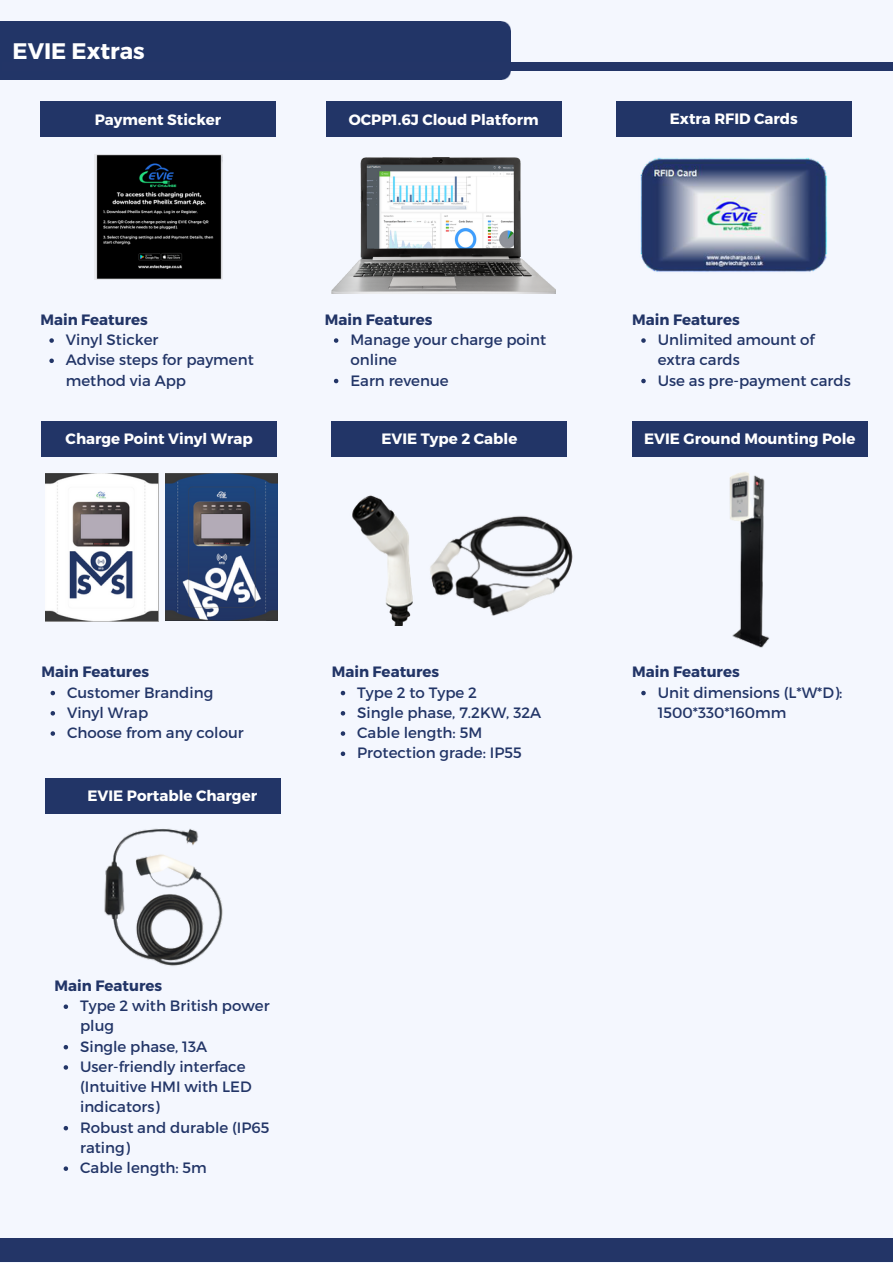
<style>
.page{position:relative;width:893px;height:1264px;background:#fff}
.page>*{position:absolute;margin:0;border:0;box-sizing:border-box;transform-origin:0 0}
.t1{font:700 22.5px "Montserrat";color:#fff}
.t2{font:15px/20.2px "Montserrat";color:#223567}
.t3{font:700 15px "Montserrat";color:#fff}
.t4{font:700 15px "Montserrat";color:#223567}
</style>
<div class="page">
<div style="left:0;top:0;width:892px;height:1262px;background:#f4f7fe"></div>
<div style="left:0;top:1238px;width:892px;height:23px;background:#233567"></div>
<div style="left:0;top:21px;width:510px;height:59px;background:#223567"></div>
<img style="left:708px;top:465px;width:83px;height:183px">
<img style="left:98px;top:826px;width:128px;height:142px">
<img style="left:320px;top:487px;width:152px;height:138px">
<img style="left:425px;top:489px;width:152px;height:135px">
<div style="left:3px;top:63px;width:889px;height:8px;background:#233567"></div>
<div style="left:632px;top:421px;width:235px;height:35px;background:#223567"></div>
<div style="left:46px;top:778px;width:234px;height:35px;background:#223567"></div>
<div style="left:332px;top:421px;width:234px;height:35px;background:#223567"></div>
<div style="left:616px;top:101px;width:235px;height:35px;background:#223567"></div>
<img style="left:632px;top:145px;width:198px;height:137px">
<div style="left:42px;top:421px;width:234px;height:35px;background:#223567"></div>
<img style="left:46px;top:474px;width:112px;height:147px">
<img style="left:166px;top:474px;width:111px;height:147px">
<div style="left:40px;top:102px;width:235px;height:34px;background:#223567"></div>
<img style="left:94px;top:154px;width:128px;height:125px">
<svg style="left:641px;top:690px;width:4px;height:5px"></svg>
<svg style="left:64px;top:1004px;width:4px;height:4px"></svg>
<svg style="left:64px;top:1044px;width:4px;height:5px"></svg>
<svg style="left:64px;top:1065px;width:4px;height:4px"></svg>
<svg style="left:64px;top:1125px;width:4px;height:5px"></svg>
<svg style="left:64px;top:1166px;width:4px;height:4px"></svg>
<svg style="left:341px;top:690px;width:4px;height:5px"></svg>
<svg style="left:341px;top:711px;width:4px;height:4px"></svg>
<svg style="left:341px;top:731px;width:4px;height:4px"></svg>
<svg style="left:341px;top:751px;width:4px;height:5px"></svg>
<svg style="left:51px;top:690px;width:4px;height:5px"></svg>
<svg style="left:51px;top:711px;width:4px;height:4px"></svg>
<svg style="left:51px;top:731px;width:4px;height:4px"></svg>
<svg style="left:641px;top:338px;width:4px;height:5px"></svg>
<svg style="left:641px;top:379px;width:4px;height:4px"></svg>
<svg style="left:49px;top:338px;width:5px;height:5px"></svg>
<svg style="left:49px;top:358px;width:5px;height:5px"></svg>
<div style="left:326px;top:102px;width:235px;height:34px;background:#223567"></div>
<svg style="left:334px;top:338px;width:4px;height:5px"></svg>
<svg style="left:334px;top:379px;width:4px;height:4px"></svg>
<img style="left:332px;top:158px;width:223px;height:136px">
<h1 class="t1" style="left:13px;top:36px;width:134px">EVIE Extras</h1>
<p class="t3" style="left:95px;top:109px;width:128px">Payment Sticker</p>
<p class="t3" style="left:349px;top:109px;width:191px">OCPP1.6J Cloud Platform</p>
<p class="t4" style="left:40px;top:310px;width:109px">Main Features</p>
<p class="t4" style="left:325px;top:310px;width:109px">Main Features</p>
<p class="t2" style="left:66px;top:329px;width:189px">Vinyl Sticker<br>Advise steps for payment method via App</p>
<p class="t2" style="left:350px;top:329px;width:197px">Manage your charge point online<br>Earn revenue</p>
<p class="t3" style="left:66px;top:429px;width:189px">Charge Point Vinyl Wrap</p>
<p class="t3" style="left:381px;top:429px;width:137px">EVIE Type 2 Cable</p>
<p class="t4" style="left:42px;top:662px;width:109px">Main Features</p>
<p class="t2" style="left:67px;top:681px;width:178px">Customer Branding<br>Vinyl Wrap<br>Choose from any colour</p>
<p class="t3" style="left:87px;top:786px;width:171px">EVIE Portable Charger</p>
<p class="t4" style="left:332px;top:662px;width:109px">Main Features</p>
<p class="t2" style="left:357px;top:681px;width:186px">Type 2 to Type 2<br>Single phase, 7.2KW, 32A<br>Cable length: 5M<br>Protection grade: IP55</p>
<p class="t4" style="left:55px;top:975px;width:109px">Main Features</p>
<p class="t2" style="left:80px;top:995px;width:191px">Type 2 with British power plug<br>Single phase, 13A<br>User-friendly interface (Intuitive HMI with LED indicators)<br>Robust and durable (IP65 rating)<br>Cable length: 5m</p>
<p class="t3" style="left:669px;top:109px;width:129px">Extra RFID Cards</p>
<p class="t4" style="left:632px;top:310px;width:109px">Main Features</p>
<p class="t2" style="left:657px;top:329px;width:194px">Unlimited amount of extra cards<br>Use as pre-payment cards</p>
<p class="t3" style="left:644px;top:428px;width:213px">EVIE Ground Mounting Pole</p>
<p class="t4" style="left:632px;top:662px;width:109px">Main Features</p>
<p class="t2" style="left:657px;top:681px;width:186px">Unit dimensions (L*W*D):<br>1500*330*160mm</p>
</div>
